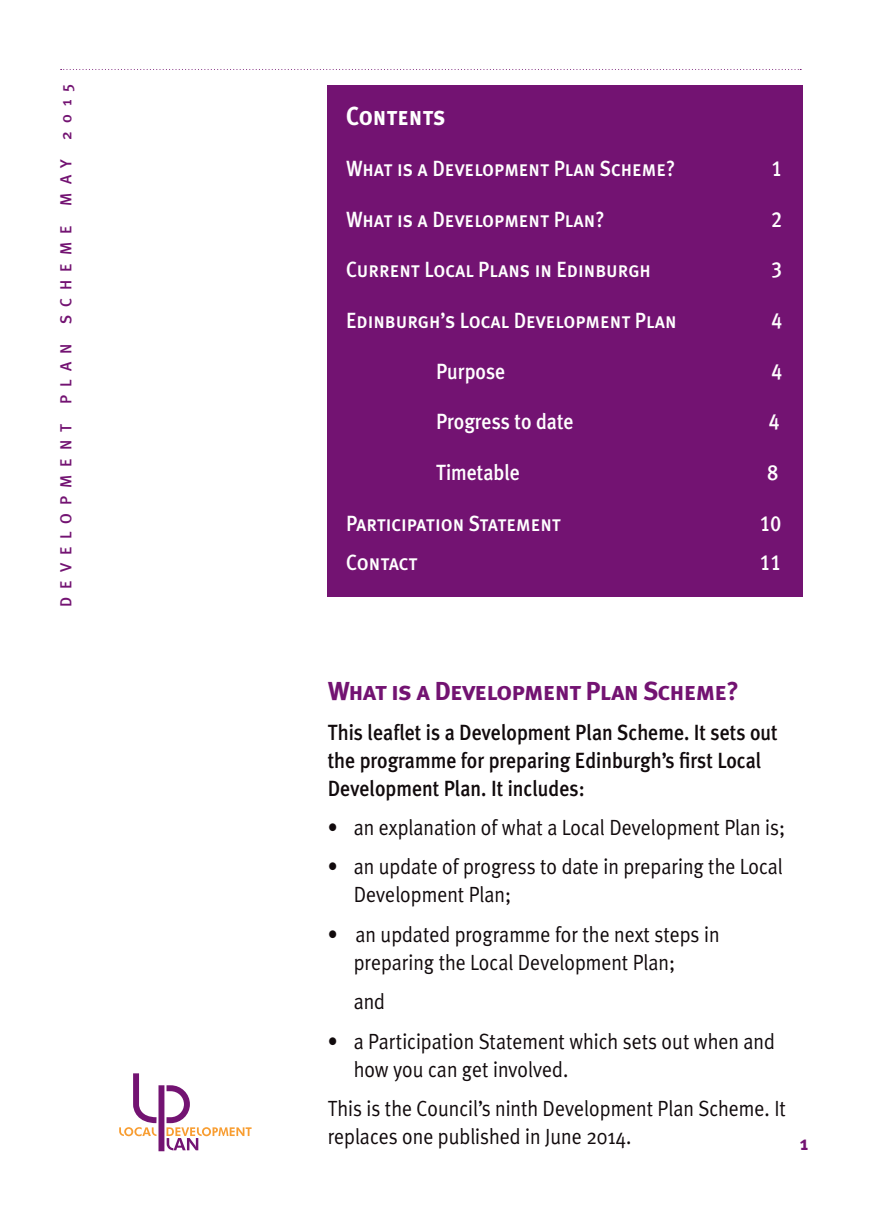
<style>
.page{position:relative;width:874px;height:1225px;background:#fff}
.page>*{position:absolute;margin:0;border:0;box-sizing:border-box;transform-origin:0 0}
.t1{font:26px "Meta Plus Bold Caps";letter-spacing:-.03em;color:#731372}
.t2{font:26px "Meta Plus Bold Caps";color:#fff;scale:.9 1}
.t3{font:22px/28px "Meta Plus Normal";color:#110a0c;scale:.9 1}
.t4{font:22px "Meta Plus Medium Caps";color:#fff;scale:.9 1}
.t5{font:500 22px/28px "Meta Plus";color:#110a0c;scale:.9 1}
.t6{font:500 22px "Meta Plus";color:#fff;scale:.9 1}
.t7{font:700 20px "Meta Plus";color:#731372}
.t8{font:500 16px "Meta Plus";letter-spacing:.5em;color:#731372}
</style>
<div class="page">
<svg style="left:61px;top:69px;width:739px;height:1px"></svg>
<svg style="left:119px;top:1073px;width:132px;height:77px"></svg>
<div style="left:327px;top:85px;width:475px;height:511px;background:#731372"></div>
<p class="t8" style="left:56px;top:607px;width:525px;rotate:-90deg">DEVELOPMENT PLAN SCHEME MAY 2015</p>
<p class="t2" style="left:346px;top:101px;width:112px">Contents</p>
<p class="t4" style="left:346px;top:155px;width:367px">What is a Development Plan Scheme?</p>
<p class="t4" style="left:771px;top:155px;width:13px">1</p>
<p class="t4" style="left:346px;top:206px;width:288px">What is a Development Plan?</p>
<p class="t4" style="left:771px;top:206px;width:13px">2</p>
<p class="t4" style="left:346px;top:257px;width:340px">Current Local Plans in Edinburgh</p>
<p class="t4" style="left:771px;top:257px;width:13px">3</p>
<p class="t4" style="left:346px;top:307px;width:369px">Edinburgh’s Local Development Plan</p>
<p class="t4" style="left:771px;top:307px;width:13px">4</p>
<p class="t6" style="left:436px;top:358px;width:78px">Purpose</p>
<p class="t4" style="left:771px;top:358px;width:13px">4</p>
<p class="t6" style="left:436px;top:409px;width:154px">Progress to date</p>
<p class="t4" style="left:768px;top:409px;width:13px">4</p>
<p class="t6" style="left:436px;top:459px;width:95px">Timetable</p>
<p class="t4" style="left:767px;top:459px;width:13px">8</p>
<p class="t4" style="left:346px;top:510px;width:240px">Participation Statement</p>
<p class="t4" style="left:759px;top:510px;width:25px">10</p>
<p class="t4" style="left:346px;top:549px;width:81px">Contact</p>
<p class="t4" style="left:759px;top:549px;width:25px">11</p>
<p class="t1" style="left:327px;top:676px;width:412px">What is a Development Plan Scheme?</p>
<p class="t5" style="left:327px;top:718px;width:501px">This leaflet is a Development Plan Scheme. It sets out the programme for preparing Edinburgh’s first Local<br>Development Plan. It includes:</p>
<p class="t3" style="left:327px;top:813px;width:509px">• an explanation of what a Local Development Plan is;</p>
<p class="t3" style="left:353px;top:852px;width:478px;text-indent:-26px">• an update of progress to date in preparing the Local<br>Development Plan;</p>
<p class="t3" style="left:353px;top:920px;width:407px;text-indent:-26px">• an updated programme for the next steps in preparing the Local Development Plan;</p>
<p class="t3" style="left:353px;top:987px;width:36px">and</p>
<p class="t3" style="left:353px;top:1026px;width:469px;text-indent:-26px">• a Participation Statement which sets out when and how you can get involved.</p>
<p class="t3" style="left:327px;top:1094px;width:510px">This is the Council’s ninth Development Plan Scheme. It replaces one published in June 2014.</p>
<p class="t7" style="left:799px;top:1131px;width:10px">1</p>
</div>
